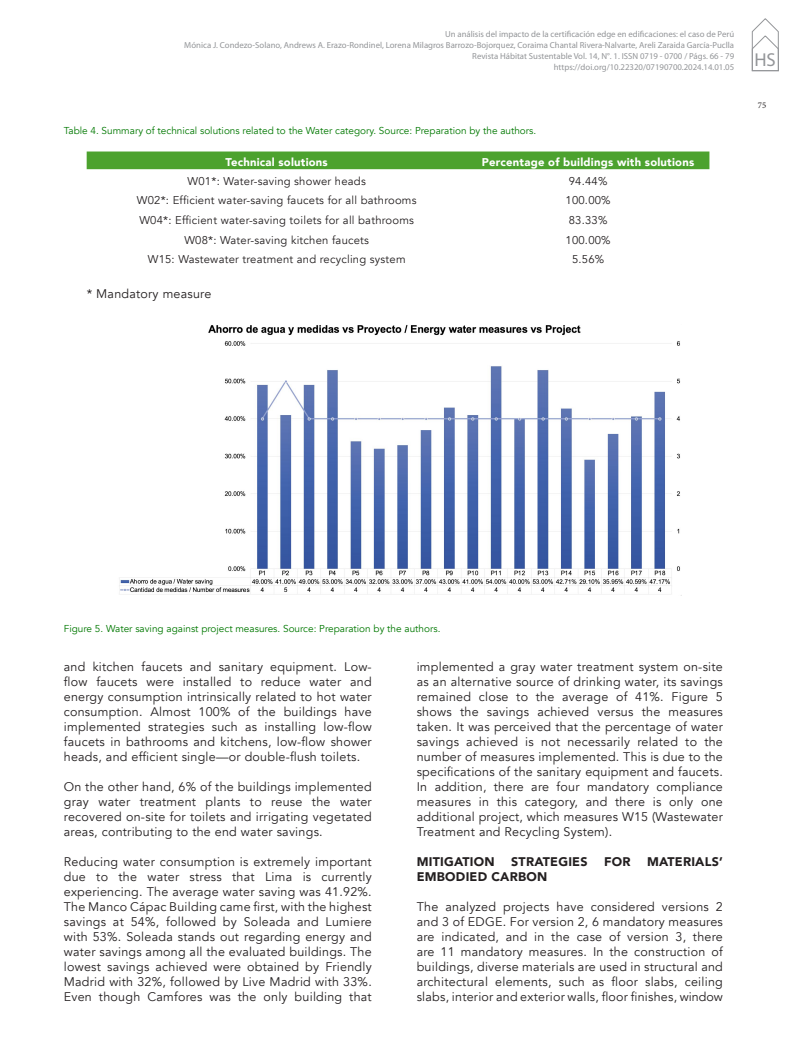
<style>
.page{position:relative;width:798px;height:1063px;background:#fff}
.page>*{position:absolute;margin:0;border:0;box-sizing:border-box;transform-origin:0 0}
.t1{font:18.75px "Myriad Pro";color:#939598}
._07_CUERPO_TEXTO{font:12.5px/15px "Avenir";letter-spacing:.02em;color:#231f20;text-align:justify}
._10_SUBTITULOS__2_2{font:900 12.5px "Avenir";letter-spacing:.02em;color:#231f20}
._13_TEXTOS_TABLAS{font:11.25px "Avenir";letter-spacing:.02em;color:#231f20}
._12_TITULOS_TABLAS{font:900 11.25px "Avenir";letter-spacing:.02em;color:#fff}
._14_PIE_DE_FOTOS{font:10px "Avenir";color:#007800}
.t2{font:8.75px/11.2px "Myriad Pro";color:#939598;text-align:right}
.t3{font:8.75px "Minion Pro";color:#231f20}
</style>
<div class="page">
<svg style="left:751px;top:18px;width:27px;height:53px"></svg>
<img style="left:119px;top:325px;width:561px;height:270px">
<div style="left:87px;top:152px;width:622px;height:17px;background:#4ca22e"></div>
<p class="t2" style="left:184px;top:28px;width:551px">Un análisis del impacto de la certificación edge en edificaciones: el caso de Perú<br>Mónica J. Condezo-Solano, Andrews A. Erazo-Rondinel, Lorena Milagros Barrozo-Bojorquez, Coraima Chantal Rivera-Nalvarte, Areli Zaraida García-Puclla Revista Hábitat Sustentable Vol. 14, N°. 1. ISSN 0719 - 0700 / Págs. 66 - 79<br>https://doi.org/10.22320/07190700.2024.14.01.05</p>
<p class="_14_PIE_DE_FOTOS" style="left:64px;top:125px;width:474px">Table 4. Summary of technical solutions related to the Water category. Source: Preparation by the authors.</p>
<p class="_12_TITULOS_TABLAS" style="left:225px;top:152px;width:104px">Technical solutions</p>
<p class="_12_TITULOS_TABLAS" style="left:482px;top:152px;width:214px">Percentage of buildings with solutions</p>
<p class="_13_TEXTOS_TABLAS" style="left:187px;top:174px;width:180px">W01*: Water-saving shower heads</p>
<p class="_13_TEXTOS_TABLAS" style="left:568px;top:174px;width:40px">94.44%</p>
<p class="_13_TEXTOS_TABLAS" style="left:137px;top:194px;width:281px">W02*: Efficient water-saving faucets for all bathrooms</p>
<p class="_13_TEXTOS_TABLAS" style="left:565px;top:194px;width:47px">100.00%</p>
<p class="_13_TEXTOS_TABLAS" style="left:139px;top:213px;width:276px">W04*: Efficient water-saving toilets for all bathrooms</p>
<p class="_13_TEXTOS_TABLAS" style="left:568px;top:213px;width:40px">83.33%</p>
<p class="_13_TEXTOS_TABLAS" style="left:184px;top:233px;width:186px">W08*: Water-saving kitchen faucets</p>
<p class="_13_TEXTOS_TABLAS" style="left:565px;top:233px;width:47px">100.00%</p>
<p class="_13_TEXTOS_TABLAS" style="left:148px;top:253px;width:259px">W15: Wastewater treatment and recycling system</p>
<p class="_13_TEXTOS_TABLAS" style="left:571px;top:253px;width:34px">5.56%</p>
<p class="_07_CUERPO_TEXTO" style="left:87px;top:286px;width:126px">* Mandatory measure</p>
<h1 class="t1" style="left:754px;top:48px;width:23px">HS</h1>
<p class="t3" style="left:757px;top:99px;width:10px">75</p>
<p class="_14_PIE_DE_FOTOS" style="left:64px;top:622px;width:378px">Figure 5. Water saving against project measures. Source: Preparation by the authors.</p>
<p class="_07_CUERPO_TEXTO" style="left:64px;top:659px;width:309px">and kitchen faucets and sanitary equipment. Low&shy;flow faucets were installed to reduce water and energy consumption intrinsically related to hot water consumption. Almost 100% of the buildings have implemented strategies such as installing low-flow faucets in bathrooms and kitchens, low-flow shower heads, and efficient single—or double-flush toilets.</p>
<p class="_07_CUERPO_TEXTO" style="left:64px;top:779px;width:309px">On the other hand, 6% of the buildings implemented gray water treatment plants to reuse the water recovered on-site for toilets and irrigating vegetated areas, contributing to the end water savings.</p>
<p class="_07_CUERPO_TEXTO" style="left:64px;top:854px;width:309px">Reducing water consumption is extremely important due to the water stress that Lima is currently experiencing. The average water saving was 41.92%.<br>The Manco Cápac Building came first, with the highest savings at 54%, followed by Soleada and Lumiere with 53%. Soleada stands out regarding energy and water savings among all the evaluated buildings. The lowest savings achieved were obtained by Friendly Madrid with 32%, followed by Live Madrid with 33%.<br>Even though Camfores was the only building that</p>
<p class="_07_CUERPO_TEXTO" style="left:416px;top:659px;width:307px">implemented a gray water treatment system on-site as an alternative source of drinking water, its savings remained close to the average of 41%. Figure 5 shows the savings achieved versus the measures taken. It was perceived that the percentage of water savings achieved is not necessarily related to the number of measures implemented. This is due to the specifications of the sanitary equipment and faucets.<br>In addition, there are four mandatory compliance measures in this category, and there is only one additional project, which measures W15 (Wastewater Treatment and Recycling System).</p>
<p class="_10_SUBTITULOS__2_2" style="left:416px;top:851px;width:79px">MITIGATION</p>
<p class="_10_SUBTITULOS__2_2" style="left:511px;top:851px;width:78px">STRATEGIES</p>
<p class="_10_SUBTITULOS__2_2" style="left:604px;top:851px;width:28px">FOR</p>
<p class="_10_SUBTITULOS__2_2" style="left:646px;top:851px;width:77px">MATERIALS’</p>
<p class="_10_SUBTITULOS__2_2" style="left:416px;top:866px;width:132px">EMBODIED CARBON</p>
<p class="_07_CUERPO_TEXTO" style="left:416px;top:899px;width:307px">The analyzed projects have considered versions 2 and 3 of EDGE. For version 2, 6 mandatory measures are indicated, and in the case of version 3, there are 11 mandatory measures. In the construction of buildings, diverse materials are used in structural and architectural elements, such as floor slabs, ceiling slabs, interior and exterior walls, floor finishes, window</p>
</div>
